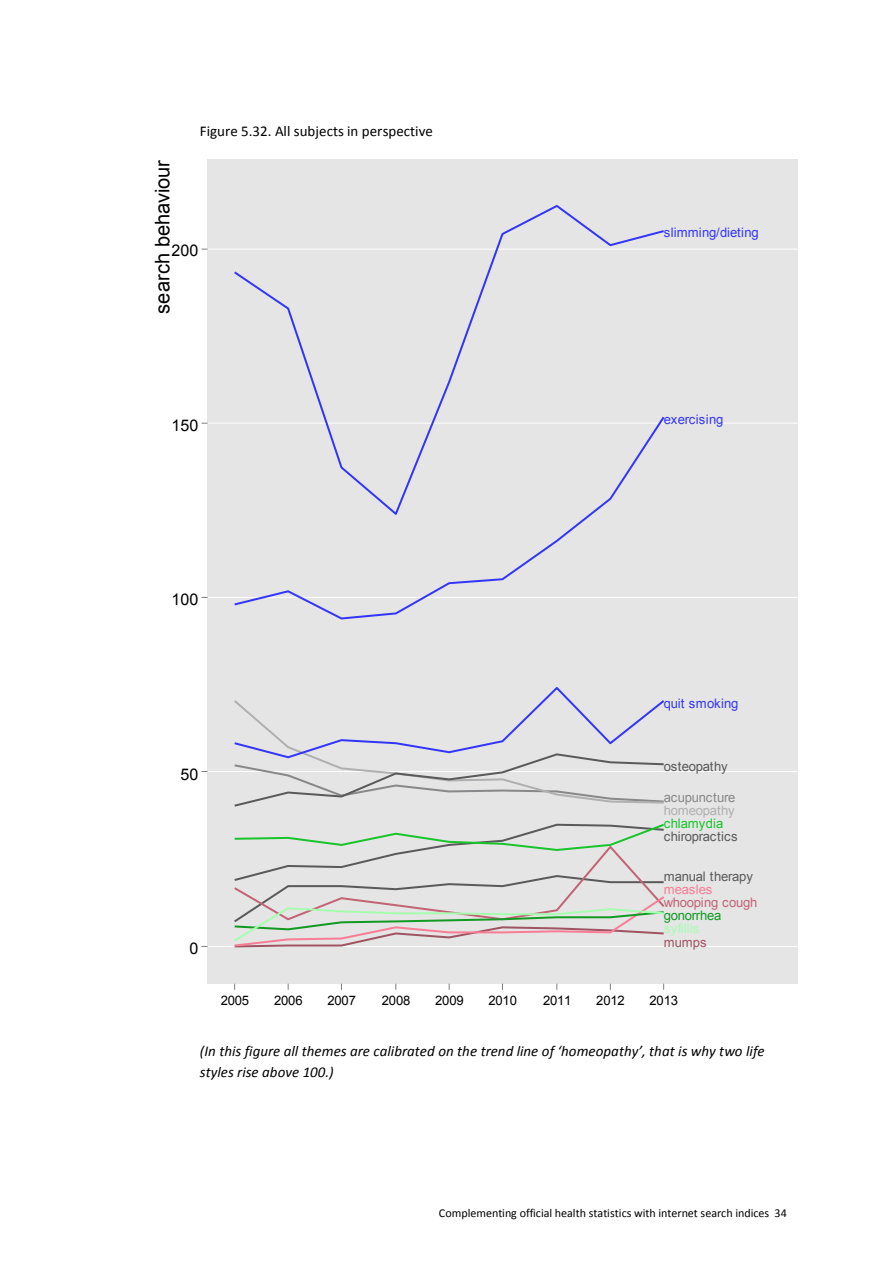
<style>
.page{position:relative;width:893px;height:1263px;background:#fff}
.page>*{position:absolute;margin:0;border:0;box-sizing:border-box;transform-origin:0 0}
.t1{font:20.1px "Arial";color:#000}
.t2{font:16.05px "Arial";letter-spacing:.005em;color:#000}
.t3{font:italic 15px/20.9px "+Calibri";letter-spacing:.005em;color:#000}
.t4{font:15px "+Calibri";color:#000}
.t5{font:13.05px "Arial";letter-spacing:.01em;color:#3336fa}
.t6{font:13.05px "Arial";letter-spacing:-.02em;color:#5a5a5b}
.t7{font:13.05px "Arial";letter-spacing:-.02em;color:#000}
.t8{font:13.05px "Arial";letter-spacing:-.02em;color:#c16475}
.t9{font:13.05px "Arial";letter-spacing:-.02em;color:#88888a}
.t10{font:13.05px "Arial";letter-spacing:-.02em;color:#b0b0b0}
.t11{font:13.05px "Arial";letter-spacing:-.02em;color:#139a23}
.t12{font:13.05px "Arial";letter-spacing:.005em;color:#19c42d}
.t13{font:13.05px "Arial";letter-spacing:.01em;color:#a5feaf}
.t14{font:13.05px "Arial";letter-spacing:-.005em;color:#f77e95}
.t15{font:13.05px "Arial";color:#9f5461}
.t16{font:12px "+Calibri";letter-spacing:-.005em;color:#000}
</style>
<div class="page">
<div style="left:208px;top:160px;width:589px;height:824px;background:#e5e5e5"></div>
<hr style="left:208px;top:946px;width:589px;height:1px;background:#fff">
<hr style="left:208px;top:771px;width:589px;height:1px;background:#fff">
<hr style="left:208px;top:597px;width:589px;height:1px;background:#fff">
<hr style="left:208px;top:423px;width:589px;height:1px;background:#fff">
<hr style="left:208px;top:249px;width:589px;height:1px;background:#fff">
<svg style="left:234px;top:205px;width:430px;height:209px"></svg>
<svg style="left:234px;top:414px;width:431px;height:206px"></svg>
<svg style="left:234px;top:687px;width:431px;height:120px"></svg>
<svg style="left:234px;top:823px;width:431px;height:125px"></svg>
<svg style="left:287px;top:984px;width:2px;height:6px"></svg>
<p class="t4" style="left:200px;top:125px;width:234px">Figure 5.32. All subjects in perspective</p>
<h1 class="t1" style="left:151px;top:314px;width:156px;rotate:-90deg">search behaviour</h1>
<p class="t2" style="left:171px;top:242px;width:28px">200</p>
<p class="t2" style="left:171px;top:417px;width:28px">150</p>
<p class="t2" style="left:171px;top:591px;width:28px">100</p>
<p class="t2" style="left:180px;top:765px;width:19px">50</p>
<p class="t2" style="left:190px;top:939px;width:10px">0</p>
<p class="t5" style="left:663px;top:225px;width:96px">slimming/dieting</p>
<p class="t5" style="left:663px;top:412px;width:61px">exercising</p>
<p class="t5" style="left:663px;top:696px;width:76px">quit smoking</p>
<p class="t6" style="left:663px;top:759px;width:65px">osteopathy</p>
<p class="t9" style="left:663px;top:790px;width:73px">acupuncture</p>
<p class="t10" style="left:663px;top:803px;width:72px">homeopathy</p>
<p class="t12" style="left:663px;top:816px;width:61px">chlamydia</p>
<p class="t6" style="left:663px;top:829px;width:76px">chiropractics</p>
<p class="t6" style="left:663px;top:869px;width:91px">manual therapy</p>
<p class="t14" style="left:663px;top:882px;width:50px">measles</p>
<p class="t8" style="left:663px;top:896px;width:95px">whooping cough</p>
<p class="t11" style="left:663px;top:908px;width:59px">gonorrhea</p>
<p class="t13" style="left:663px;top:922px;width:37px">syfillis</p>
<p class="t15" style="left:663px;top:935px;width:44px">mumps</p>
<p class="t7" style="left:221px;top:993px;width:30px">2005</p>
<p class="t7" style="left:274px;top:993px;width:30px">2006</p>
<p class="t7" style="left:327px;top:993px;width:30px">2007</p>
<p class="t7" style="left:382px;top:993px;width:30px">2008</p>
<p class="t7" style="left:435px;top:993px;width:30px">2009</p>
<p class="t7" style="left:488px;top:993px;width:30px">2010</p>
<p class="t7" style="left:543px;top:993px;width:30px">2011</p>
<p class="t7" style="left:596px;top:993px;width:30px">2012</p>
<p class="t7" style="left:649px;top:993px;width:30px">2013</p>
<p class="t3" style="left:200px;top:1042px;width:566px">(In this figure all themes are calibrated on the trend line of ‘homeopathy’, that is why two life styles rise above 100.)</p>
<p class="t16" style="left:439px;top:1208px;width:349px">Complementing official health statistics with internet search indices 34</p>
</div>
